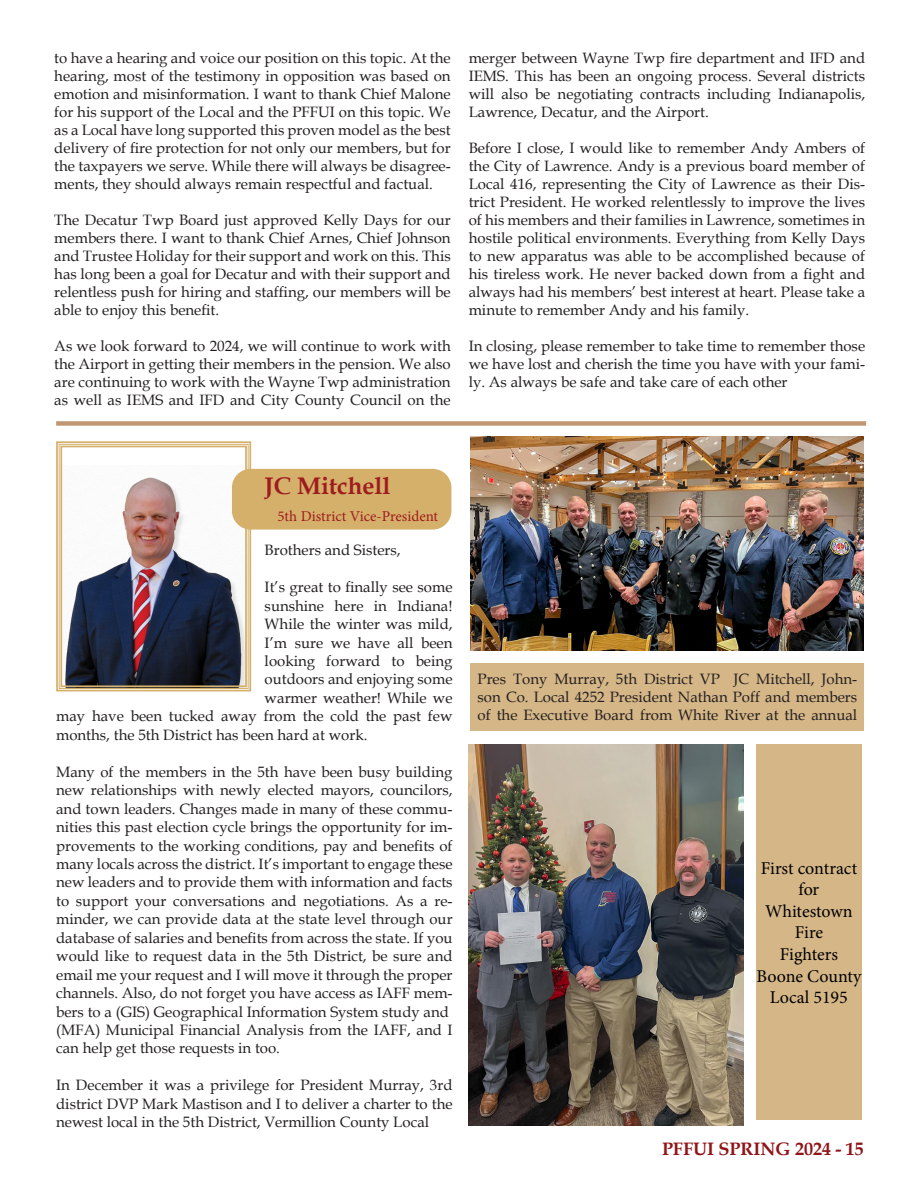
<style>
.page{position:relative;width:918px;height:1188px;background:#fff}
.page>*{position:absolute;margin:0;border:0;box-sizing:border-box;transform-origin:0 0}
.t1{font:700 24px "Book Antiqua";color:#9e1c1f}
.t2{font:18px/21.6px "Minion Pro";color:#000;text-align:center}
.t3{font:700 18px "Book Antiqua";color:#901418}
.t4{font:15px/18px "Book Antiqua";color:#231f20;text-align:justify}
.t5{font:15px "Minion Pro";color:#9e1c1f}
</style>
<div class="page">
<svg style="left:56px;top:441px;width:196px;height:251px"></svg>
<div style="left:59px;top:444px;width:190px;height:245px;border:1px solid #d5b06a"></div>
<div style="left:60px;top:446px;width:187px;height:241px;border:2px solid #d5b06a"></div>
<div style="left:233px;top:470px;width:218px;height:59px;background:#d5b06a;border-radius:18px"></div>
<div style="left:232px;top:469px;width:219px;height:61px;border:2px solid #d5b06a;border-radius:18px"></div>
<div style="left:56px;top:421px;width:810px;height:5px;background:#be9570"></div>
<img style="left:471px;top:436px;width:393px;height:214px">
<div style="left:471px;top:663px;width:393px;height:68px;background:#d5b687"></div>
<img style="left:469px;top:744px;width:274px;height:381px">
<div style="left:756px;top:744px;width:106px;height:376px;background:#d5b687"></div>
<p class="t4" style="left:54px;top:49px;width:398px">to have a hearing and voice our position on this topic. At the hearing, most of the testimony in opposition was based on emotion and misinformation. I want to thank Chief Malone for his support of the Local and the PFFUI on this topic. We as a Local have long supported this proven model as the best delivery of fire protection for not only our members, but for the taxpayers we serve. While there will always be disagree&shy;ments, they should always remain respectful and factual.</p>
<p class="t4" style="left:54px;top:211px;width:398px">The Decatur Twp Board just approved Kelly Days for our members there. I want to thank Chief Arnes, Chief Johnson and Trustee Holiday for their support and work on this. This has long been a goal for Decatur and with their support and relentless push for hiring and staffing, our members will be able to enjoy this benefit.</p>
<p class="t4" style="left:54px;top:337px;width:398px">As we look forward to 2024, we will continue to work with the Airport in getting their members in the pension. We also are continuing to work with the Wayne Twp administration as well as IEMS and IFD and City County Council on the</p>
<p class="t4" style="left:469px;top:49px;width:398px">merger between Wayne Twp fire department and IFD and IEMS. This has been an ongoing process. Several districts will also be negotiating contracts including Indianapolis, Lawrence, Decatur, and the Airport.</p>
<p class="t4" style="left:469px;top:139px;width:398px">Before I close, I would like to remember Andy Ambers of the City of Lawrence. Andy is a previous board member of Local 416, representing the City of Lawrence as their Dis&shy;trict President. He worked relentlessly to improve the lives of his members and their families in Lawrence, sometimes in hostile political environments. Everything from Kelly Days to new apparatus was able to be accomplished because of his tireless work. He never backed down from a fight and always had his members’ best interest at heart. Please take a minute to remember Andy and his family.</p>
<p class="t4" style="left:469px;top:337px;width:398px">In closing, please remember to take time to remember those we have lost and cherish the time you have with your fami&shy;ly. As always be safe and take care of each other</p>
<p class="t1" style="left:265px;top:470px;width:127px">JC Mitchell</p>
<p class="t5" style="left:277px;top:507px;width:162px">5th District Vice-President</p>
<p class="t4" style="left:265px;top:541px;width:137px">Brothers and Sisters,</p>
<p class="t4" style="left:265px;top:578px;width:189px">It’s great to finally see some</p>
<p class="t4" style="left:265px;top:596px;width:189px">sunshine here in Indiana!</p>
<p class="t4" style="left:265px;top:615px;width:189px">While the winter was mild,</p>
<p class="t4" style="left:265px;top:633px;width:189px">I’m sure we have all been</p>
<p class="t4" style="left:265px;top:652px;width:189px">looking forward to being</p>
<p class="t4" style="left:265px;top:670px;width:189px">outdoors and enjoying some</p>
<p class="t4" style="left:265px;top:688px;width:189px">warmer weather! While we</p>
<p class="t4" style="left:56px;top:707px;width:398px">may have been tucked away from the cold the past few</p>
<p class="t4" style="left:56px;top:725px;width:313px">months, the 5th District has been hard at work.</p>
<p class="t4" style="left:56px;top:762px;width:398px;line-height:18.5px">Many of the members in the 5th have been busy building new relationships with newly elected mayors, councilors, and town leaders. Changes made in many of these commu&shy;nities this past election cycle brings the opportunity for im&shy;provements to the working conditions, pay and benefits of many locals across the district. It’s important to engage these new leaders and to provide them with information and facts to support your conversations and negotiations. As a re&shy;minder, we can provide data at the state level through our database of salaries and benefits from across the state. If you would like to request data in the 5th District, be sure and email me your request and I will move it through the proper channels. Also, do not forget you have access as IAFF mem&shy;bers to a (GIS) Geographical Information System study and</p>
<p class="t4" style="left:56px;top:1020px;width:398px;line-height:18.5px">(MFA) Municipal Financial Analysis from the IAFF, and I can help get those requests in too.</p>
<p class="t4" style="left:56px;top:1076px;width:398px;line-height:18.5px">In December it was a privilege for President Murray, 3rd district DVP Mark Mastison and I to deliver a charter to the newest local in the 5th District, Vermillion County Local</p>
<p class="t4" style="left:478px;top:670px;width:381px">Pres Tony Murray, 5th District VP JC Mitchell, John&shy;son Co. Local 4252 President Nathan Poff and members of the Executive Board from White River at the annual</p>
<p class="t2" style="left:761px;top:857px;width:98px">First contract for</p>
<p class="t2" style="left:765px;top:900px;width:89px">Whitestown<br>Fire</p>
<p class="t2" style="left:780px;top:944px;width:60px">Fighters</p>
<p class="t2" style="left:756px;top:965px;width:106px">Boone County<br>Local 5195</p>
<p class="t3" style="left:662px;top:1137px;width:203px">PFFUI SPRING 2024 - 15</p>
</div>
